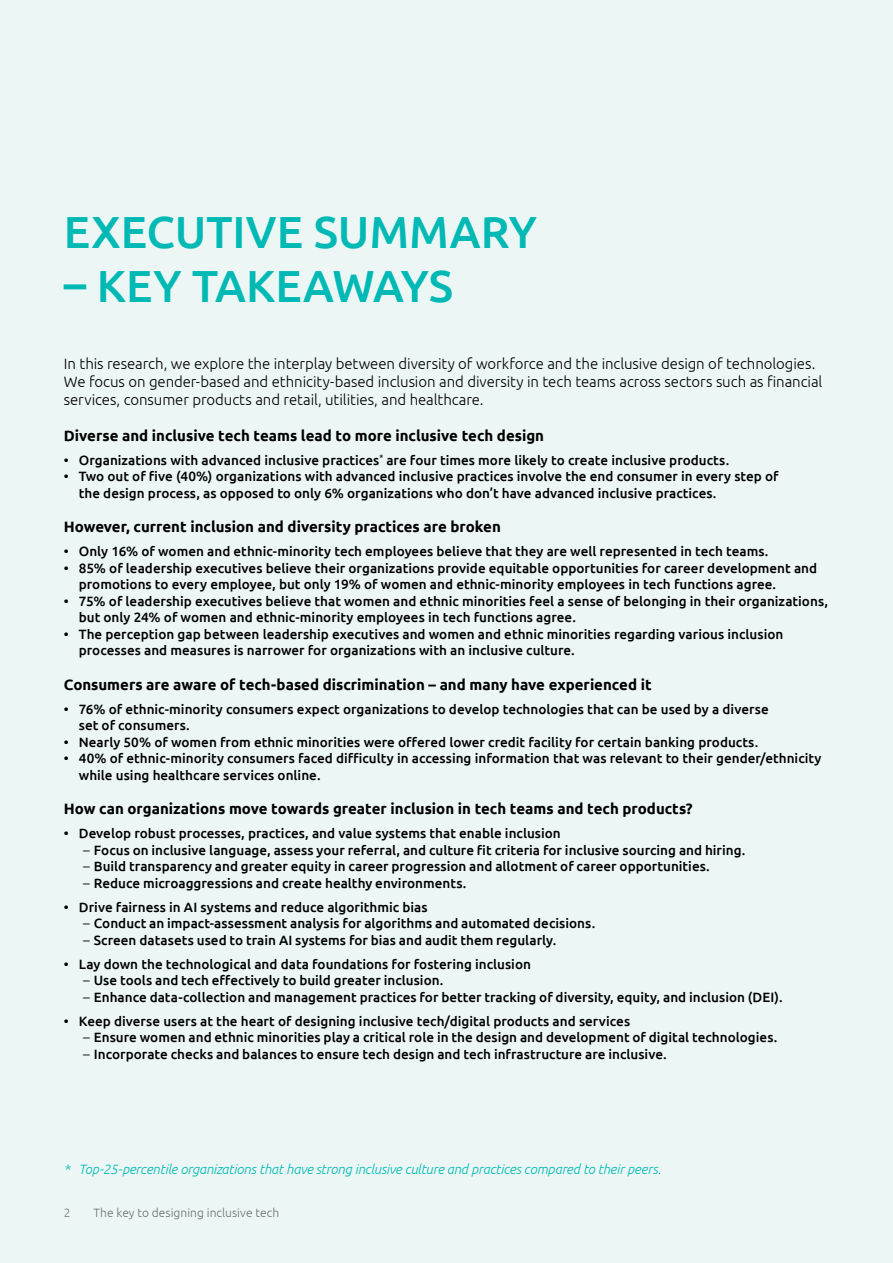
<style>
.page{position:relative;width:893px;height:1263px;background:#ecf7f5}
.page>*{position:absolute;margin:0;border:0;box-sizing:border-box;transform-origin:0 0}
.t1{font:500 45px "Ubuntu";color:#00b9b4}
.t2{font:300 15px/18px "Ubuntu";letter-spacing:-.005em;color:#000}
.t3{font:700 15px "Ubuntu";color:#000}
.t4{font:500 13.5px/16.5px "Ubuntu";color:#000}
.t5{font:italic 300 13.5px "Ubuntu";letter-spacing:-.01em;color:#00b9b4}
.t6{font:300 12px "Ubuntu";letter-spacing:.005em;color:#6d6e71}
.t7{font:300 12px "Ubuntu";color:#77787b}
.s1{font-weight:300}
</style>
<div class="page">
<h1 class="t1" style="left:64px;top:203px;width:474px">EXECUTIVE SUMMARY</h1>
<h1 class="t1" style="left:64px;top:257px;width:391px">– KEY TAKEAWAYS</h1>
<p class="t2" style="left:64px;top:354px;width:760px">In this research, we explore the interplay between diversity of workforce and the inclusive design of technologies.<br>We focus on gender-based and ethnicity-based inclusion and diversity in tech teams across sectors such as financial services, consumer products and retail, utilities, and healthcare.</p>
<p class="t3" style="left:64px;top:426px;width:482px">Diverse and inclusive tech teams lead to more inclusive tech design</p>
<p class="t4" style="left:64px;top:451px;width:667px">• Organizations with advanced inclusive practices<sup>*</sup> are four times more likely to create inclusive products.</p>
<p class="t4" style="left:79px;top:468px;width:701px;text-indent:-15px">• Two out of five (40%) organizations with advanced inclusive practices involve the end consumer in every step of the design process, as opposed to only 6% organizations who don’t have advanced inclusive practices.</p>
<p class="t3" style="left:64px;top:518px;width:439px">However, current inclusion and diversity practices are broken</p>
<p class="t4" style="left:64px;top:543px;width:706px">• Only 16% of women and ethnic-minority tech employees believe that they are well represented in tech teams.</p>
<p class="t4" style="left:79px;top:559px;width:740px;text-indent:-15px">• 85% of leadership executives believe their organizations provide equitable opportunities for career development and promotions to every employee, but only 19% of women and ethnic-minority employees in tech functions agree.</p>
<p class="t4" style="left:79px;top:592px;width:751px;text-indent:-15px">• 75% of leadership executives believe that women and ethnic minorities feel a sense of belonging in their organizations, but only 24% of women and ethnic-minority employees in tech functions agree.</p>
<p class="t4" style="left:79px;top:625px;width:706px;text-indent:-15px">• The perception gap between leadership executives and women and ethnic minorities regarding various inclusion processes and measures is narrower for organizations with an inclusive culture.</p>
<p class="t3" style="left:64px;top:675px;width:589px">Consumers are aware of tech-based discrimination – and many have experienced it</p>
<p class="t4" style="left:79px;top:700px;width:691px;text-indent:-15px">• 76% of ethnic-minority consumers expect organizations to develop technologies that can be used by a diverse set of consumers.</p>
<p class="t4" style="left:64px;top:733px;width:696px">• Nearly 50% of women from ethnic minorities were offered lower credit facility for certain banking products.</p>
<p class="t4" style="left:79px;top:750px;width:744px;text-indent:-15px">• 40% of ethnic-minority consumers faced difficulty in accessing information that was relevant to their gender/ethnicity while using healthcare services online.</p>
<p class="t3" style="left:64px;top:800px;width:630px">How can organizations move towards greater inclusion in tech teams and tech products?</p>
<p class="t4" style="left:64px;top:825px;width:499px">• Develop robust processes, practices, and value systems that enable inclusion</p>
<p class="t4" style="left:83px;top:841px;width:664px"><span class="s1">–</span> Focus on inclusive language, assess your referral, and culture fit criteria for inclusive sourcing and hiring.</p>
<p class="t4" style="left:83px;top:858px;width:628px"><span class="s1">–</span> Build transparency and greater equity in career progression and allotment of career opportunities.</p>
<p class="t4" style="left:83px;top:874px;width:385px"><span class="s1">–</span> Reduce microaggressions and create healthy environments.</p>
<p class="t4" style="left:64px;top:898px;width:365px">• Drive fairness in AI systems and reduce algorithmic bias</p>
<p class="t4" style="left:83px;top:915px;width:514px"><span class="s1">–</span> Conduct an impact-assessment analysis for algorithms and automated decisions.</p>
<p class="t4" style="left:83px;top:931px;width:475px"><span class="s1">–</span> Screen datasets used to train AI systems for bias and audit them regularly.</p>
<p class="t4" style="left:64px;top:955px;width:469px">• Lay down the technological and data foundations for fostering inclusion</p>
<p class="t4" style="left:83px;top:972px;width:362px"><span class="s1">–</span> Use tools and tech effectively to build greater inclusion.</p>
<p class="t4" style="left:83px;top:988px;width:701px"><span class="s1">–</span> Enhance data-collection and management practices for better tracking of diversity, equity, and inclusion (DEI).</p>
<p class="t4" style="left:64px;top:1012px;width:568px">• Keep diverse users at the heart of designing inclusive tech/digital products and services</p>
<p class="t4" style="left:83px;top:1029px;width:696px"><span class="s1">–</span> Ensure women and ethnic minorities play a critical role in the design and development of digital technologies.</p>
<p class="t4" style="left:83px;top:1045px;width:585px"><span class="s1">–</span> Incorporate checks and balances to ensure tech design and tech infrastructure are inclusive.</p>
<p class="t5" style="left:64px;top:1161px;width:599px">* Top-25-percentile organizations that have strong inclusive culture and practices compared to their peers.</p>
<p class="t7" style="left:64px;top:1205px;width:8px">2</p>
<p class="t6" style="left:94px;top:1205px;width:187px">The key to designing inclusive tech</p>
</div>
